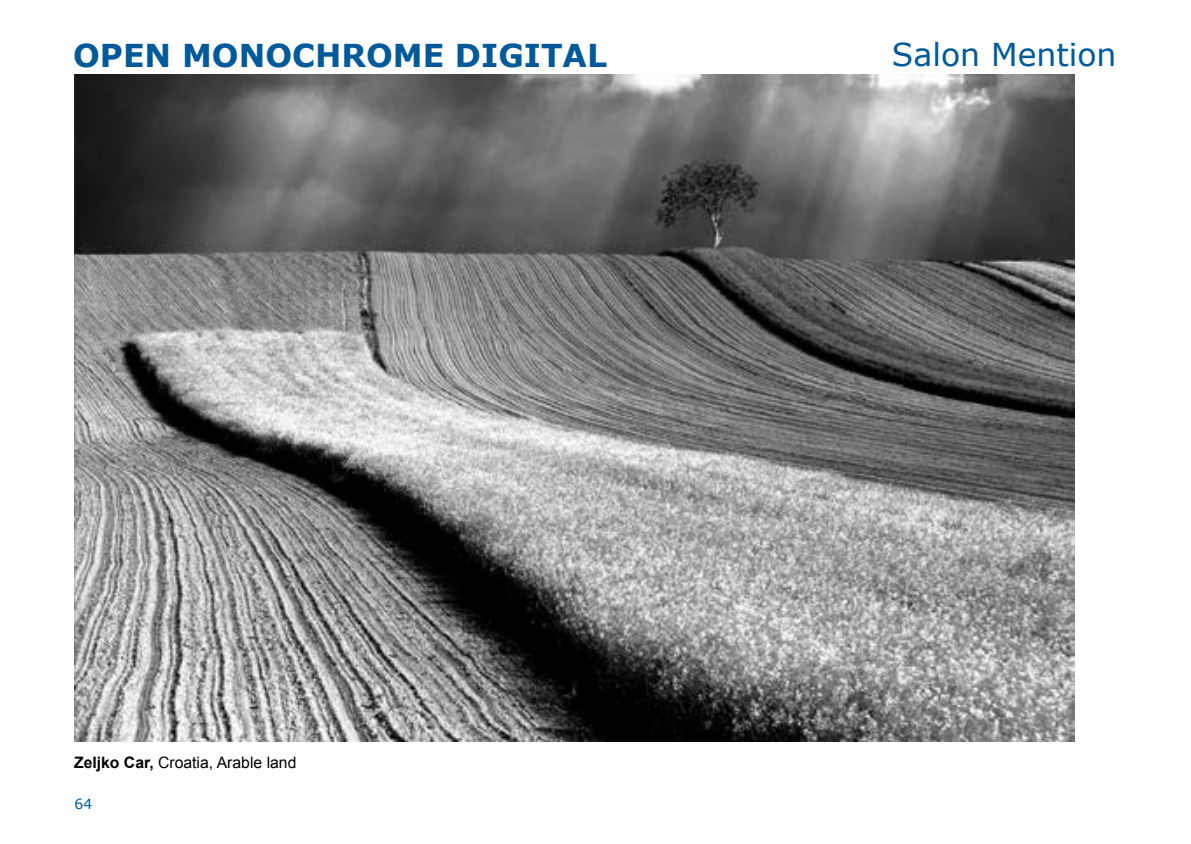
<style>
.page{position:relative;width:1191px;height:844px;background:#fff}
.page>*{position:absolute;margin:0;border:0;box-sizing:border-box;transform-origin:0 0}
.t1{font:700 31.5px "Verdana";color:#005a9a}
.t2{font:31.5px "Verdana";color:#005a9a}
.t3{font:15.75px "Arial";color:#000}
.t4{font:14px "Verdana";color:#005a9a}
.s1{font-weight:700}
</style>
<div class="page">
<img style="left:74px;top:74px;width:1000px;height:667px">
<h1 class="t1" style="left:73px;top:35px;width:535px">OPEN MONOCHROME DIGITAL</h1>
<h1 class="t2" style="left:892px;top:34px;width:226px">Salon Mention</h1>
<p class="t3" style="left:74px;top:752px;width:224px"><span class="s1">Zeljko Car,</span> Croatia, Arable land</p>
<p class="t4" style="left:74px;top:794px;width:19px">64</p>
</div>
